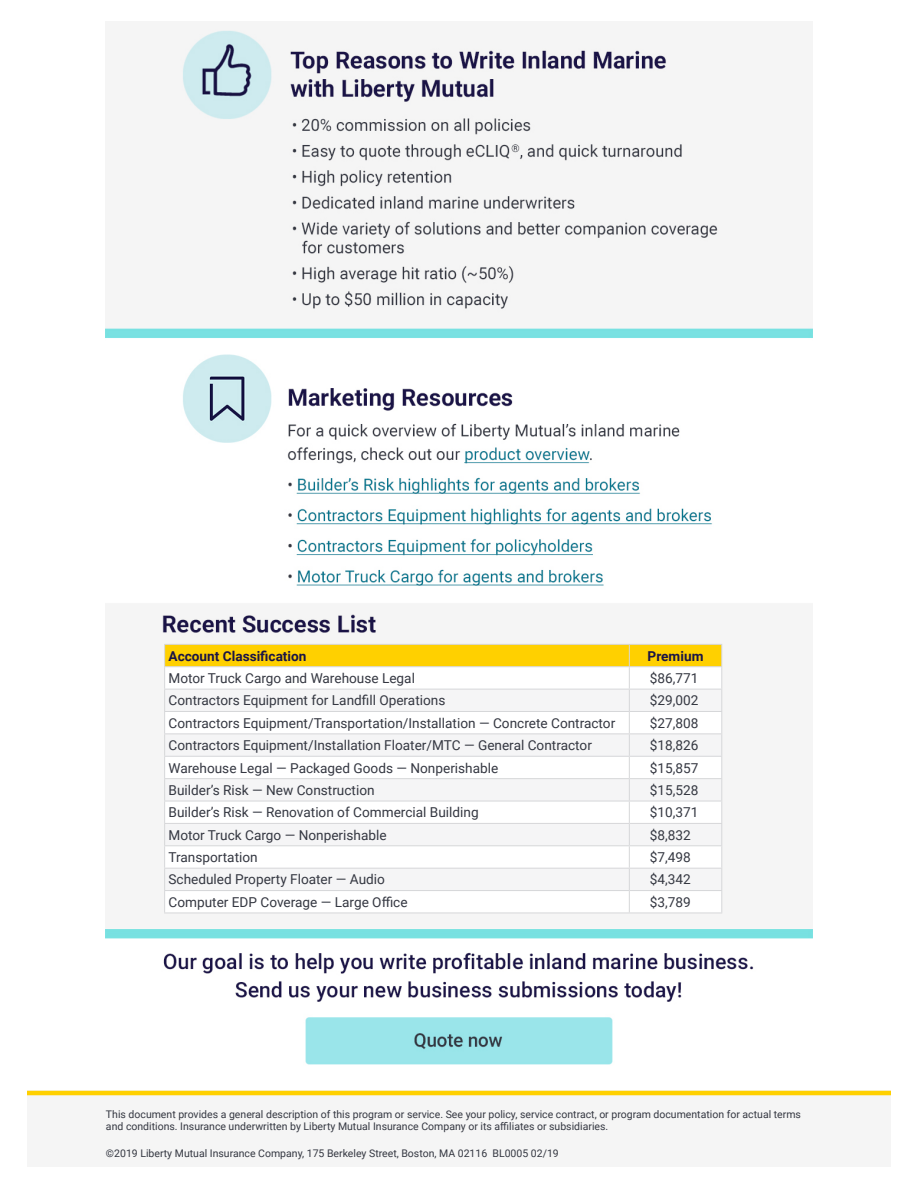
<style>
.page{position:relative;width:918px;height:1188px;background:#fff}
.page>*{position:absolute;margin:0;border:0;box-sizing:border-box;transform-origin:0 0}
.t1{font:13.65px "Roboto";color:#343741}
.t2{font:700 13.65px "Roboto";color:#1a1446}
.t3{font:10.5px/12.6px "Roboto";color:#343741}
</style>
<div class="page">
<div style="left:27px;top:1091px;width:864px;height:76px;background:#f5f5f5"></div>
<img style="left:106px;top:29px;width:706px;height:1036px">
<hr style="left:27px;top:1091px;width:864px;height:4px;background:#ffd000">
<svg style="left:164px;top:644px;width:558px;height:268px"></svg>
<hr style="left:164px;top:912px;width:465px;height:1px;background:#d6d7d9">
<hr style="left:629px;top:912px;width:93px;height:1px;background:#d6d7d9">
<p class="t2" style="left:169px;top:646px;width:139px">Account Classification</p>
<p class="t2" style="left:648px;top:646px;width:57px">Premium</p>
<p class="t1" style="left:169px;top:669px;width:248px">Motor Truck Cargo and Warehouse Legal</p>
<p class="t1" style="left:650px;top:669px;width:50px">$86,771</p>
<p class="t1" style="left:169px;top:691px;width:278px">Contractors Equipment for Landfill Operations</p>
<p class="t1" style="left:650px;top:691px;width:50px">$29,002</p>
<p class="t1" style="left:169px;top:713px;width:448px">Contractors Equipment/Transportation/Installation — Concrete Contractor</p>
<p class="t1" style="left:650px;top:713px;width:50px">$27,808</p>
<p class="t1" style="left:169px;top:736px;width:425px">Contractors Equipment/Installation Floater/MTC — General Contractor</p>
<p class="t1" style="left:650px;top:736px;width:50px">$18,826</p>
<p class="t1" style="left:169px;top:758px;width:331px">Warehouse Legal — Packaged Goods — Nonperishable</p>
<p class="t1" style="left:650px;top:758px;width:50px">$15,857</p>
<p class="t1" style="left:169px;top:781px;width:208px">Builder’s Risk — New Construction</p>
<p class="t1" style="left:650px;top:781px;width:50px">$15,528</p>
<p class="t1" style="left:169px;top:803px;width:312px">Builder’s Risk — Renovation of Commercial Building</p>
<p class="t1" style="left:650px;top:803px;width:50px">$10,371</p>
<p class="t1" style="left:169px;top:825px;width:220px">Motor Truck Cargo — Nonperishable</p>
<p class="t1" style="left:650px;top:825px;width:42px">$8,832</p>
<p class="t1" style="left:169px;top:848px;width:91px">Transportation</p>
<p class="t1" style="left:650px;top:848px;width:42px">$7,498</p>
<p class="t1" style="left:169px;top:870px;width:218px">Scheduled Property Floater — Audio</p>
<p class="t1" style="left:650px;top:870px;width:42px">$4,342</p>
<p class="t1" style="left:169px;top:892px;width:241px">Computer EDP Coverage — Large Office</p>
<p class="t1" style="left:650px;top:892px;width:42px">$3,789</p>
<p class="t3" style="left:106px;top:1107px;width:697px">This document provides a general description of this program or service. See your policy, service contract, or program documentation for actual terms and conditions. Insurance underwritten by Liberty Mutual Insurance Company or its affiliates or subsidiaries.</p>
<p class="t3" style="left:106px;top:1146px;width:454px">©2019 Liberty Mutual Insurance Company, 175 Berkeley Street, Boston, MA 02116 BL0005 02/19</p>
</div>
